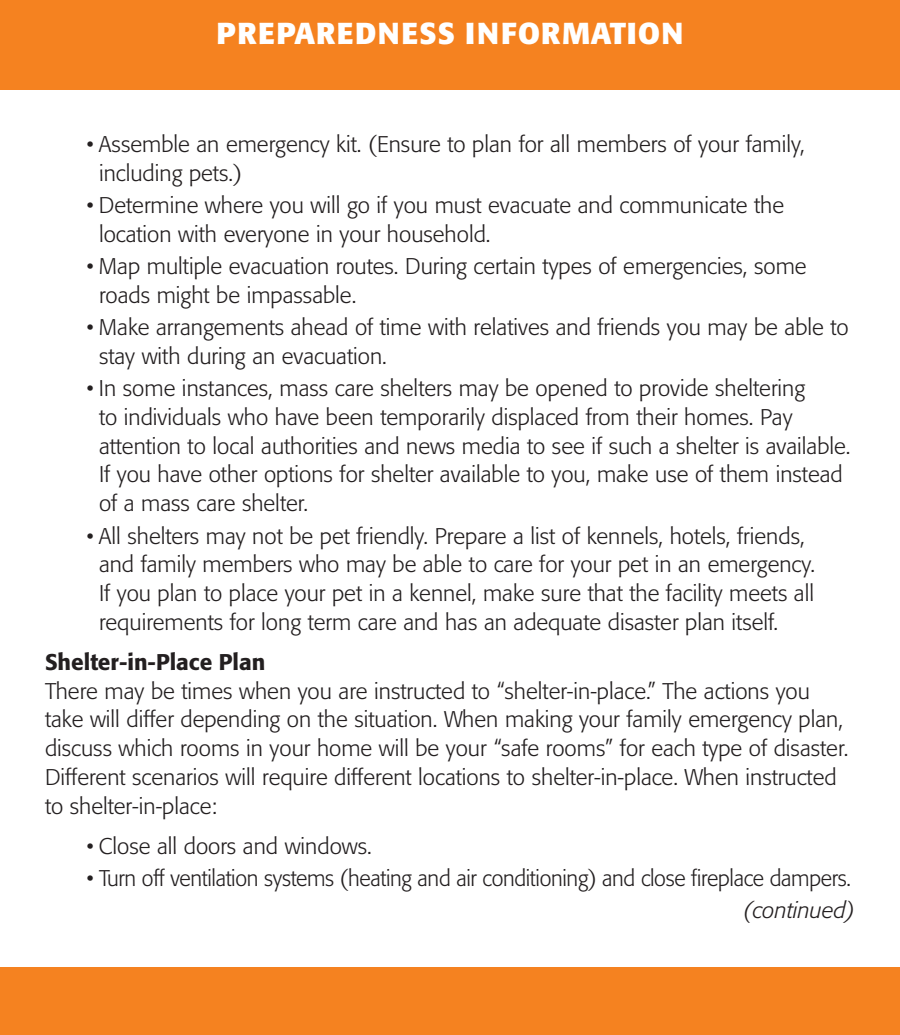
<style>
.page{position:relative;width:900px;height:1035px;background:#fff}
.page>*{position:absolute;margin:0;border:0;box-sizing:border-box;transform-origin:0 0}
.t1{font:700 30px "Formata";letter-spacing:.045em;color:#fff}
.t2{font:300 22.5px/28.8px "Formata";color:#231f20}
.t3{font:500 22.5px "Formata";color:#231f20}
.t4{font:italic 300 22.5px "Formata";color:#231f20}
</style>
<div class="page">
<div style="left:0;top:0;width:900px;height:90px;background:#f58220"></div>
<div style="left:0;top:968px;width:900px;height:67px;background:#f58220"></div>
<p class="t1" style="left:217px;top:15px;width:468px">PREPAREDNESS INFORMATION</p>
<p class="t2" style="left:99px;top:130px;width:707px;text-indent:-12px">• Assemble an emergency kit. (Ensure to plan for all members of your family, including pets.)</p>
<p class="t2" style="left:99px;top:191px;width:687px;text-indent:-12px">• Determine where you will go if you must evacuate and communicate the location with everyone in your household.</p>
<p class="t2" style="left:99px;top:252px;width:709px;text-indent:-12px">• Map multiple evacuation routes. During certain types of emergencies, some roads might be impassable.</p>
<p class="t2" style="left:99px;top:313px;width:751px;text-indent:-12px">• Make arrangements ahead of time with relatives and friends you may be able to stay with during an evacuation.</p>
<p class="t2" style="left:99px;top:374px;width:753px;text-indent:-12px">• In some instances, mass care shelters may be opened to provide sheltering<br>to individuals who have been temporarily displaced from their homes. Pay attention to local authorities and news media to see if such a shelter is available.<br>If you have other options for shelter available to you, make use of them instead of a mass care shelter.</p>
<p class="t2" style="left:99px;top:522px;width:718px;text-indent:-12px">• All shelters may not be pet friendly. Prepare a list of kennels, hotels, friends, and family members who may be able to care for your pet in an emergency.<br>If you plan to place your pet in a kennel, make sure that the facility meets all requirements for long term care and has an adequate disaster plan itself.</p>
<p class="t3" style="left:45px;top:648px;width:222px">Shelter-in-Place Plan</p>
<p class="t2" style="left:45px;top:677px;width:805px">There may be times when you are instructed to “shelter-in-place.” The actions you take will differ depending on the situation. When making your family emergency plan, discuss which rooms in your home will be your “safe rooms” for each type of disaster.<br>Different scenarios will require different locations to shelter-in-place. When instructed to shelter-in-place:</p>
<p class="t2" style="left:87px;top:832px;width:287px">• Close all doors and windows.</p>
<p class="t2" style="left:87px;top:864px;width:766px">• Turn off ventilation systems (heating and air conditioning) and close fireplace dampers.</p>
<p class="t4" style="left:744px;top:897px;width:113px">(continued)</p>
</div>
